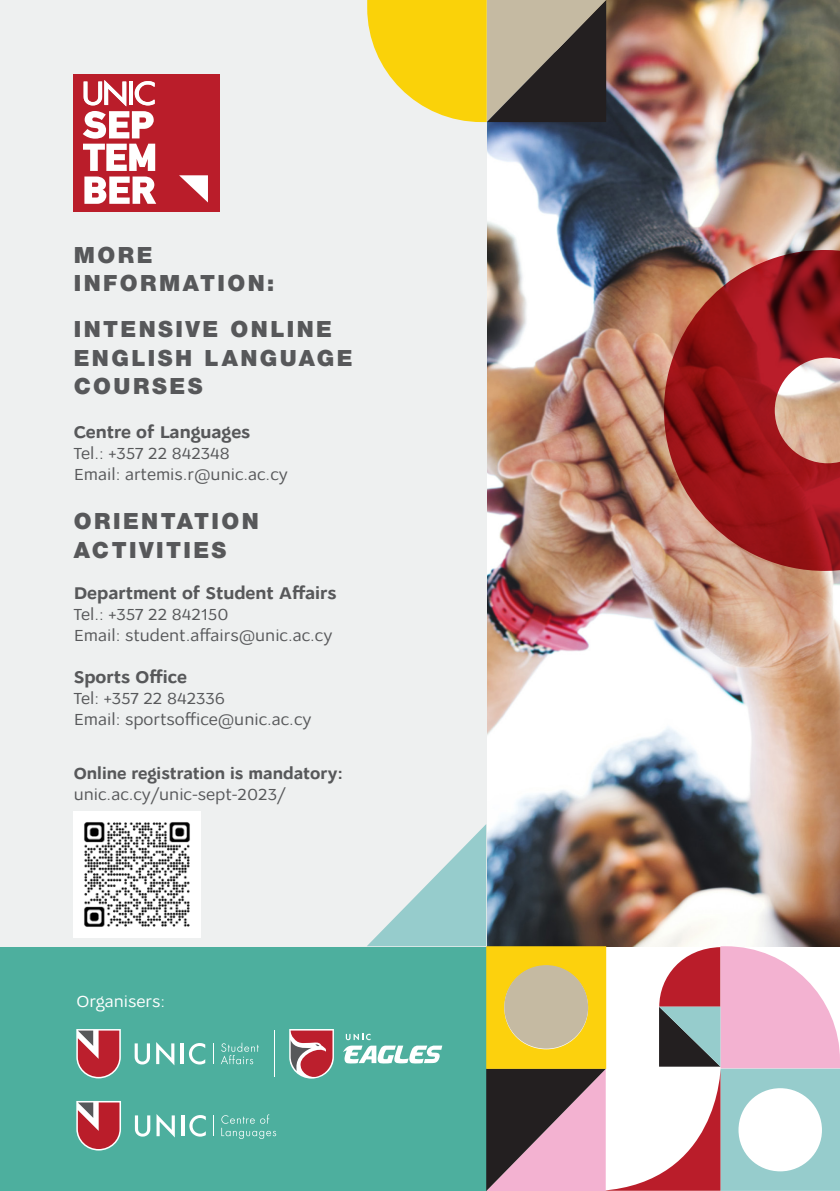
<style>
.page{position:relative;width:840px;height:1191px;background:#fff}
.page>*{position:absolute;margin:0;border:0;box-sizing:border-box;transform-origin:0 0}
.Paragraph_header_1{font:900 24px/28.8px "Helvetica Neue Greek";letter-spacing:.1em;color:#57585a}
.Headings{font:700 18px "Osnova Pro";color:#57585a}
.Text{font:700 18px "Osnova Pro";color:#57585a}
.Text-2{font:17px "Osnova Pro";color:#57585a}
.Text-3{font:700 17px "Osnova Pro";color:#57585a}
.Headings-2{font:17px "Osnova Pro";color:#57585a}
.Text-4{font:17px "Osnova Pro";color:#fff}
</style>
<div class="page">
<div style="left:0;top:946px;width:486px;height:244px;background:#4daf9e"></div>
<img style="left:486px;top:0;width:353px;height:824px">
<div style="left:0;top:0;width:486px;height:946px;background:#eef0f0"></div>
<div style="left:73px;top:74px;width:146px;height:137px;background:#ba1d2a"></div>
<svg style="left:179px;top:175px;width:29px;height:27px"></svg>
<svg style="left:83px;top:80px;width:73px;height:124px"></svg>
<svg style="left:663px;top:250px;width:176px;height:321px;background:#a43d3a"></svg>
<svg style="left:289px;top:1029px;width:45px;height:49px;background:#b96b71"></svg>
<svg style="left:76px;top:1029px;width:45px;height:49px;background:#ba626a"></svg>
<svg style="left:135px;top:1043px;width:15px;height:21px"></svg>
<svg style="left:156px;top:1042px;width:18px;height:23px"></svg>
<hr style="left:180px;top:1043px;width:4px;height:21px;background:#fff">
<svg style="left:189px;top:1043px;width:16px;height:21px"></svg>
<svg style="left:213px;top:1043px;width:1px;height:21px"></svg>
<svg style="left:221px;top:1042px;width:38px;height:22px"></svg>
<hr style="left:274px;top:1030px;width:1px;height:46px;background:#fff">
<svg style="left:343px;top:824px;width:496px;height:367px"></svg>
<svg style="left:367px;top:0;width:239px;height:122px;background:#b7a34c"></svg>
<svg style="left:221px;top:1114px;width:55px;height:25px"></svg>
<svg style="left:213px;top:1115px;width:1px;height:21px"></svg>
<svg style="left:76px;top:1101px;width:45px;height:49px;background:#ba6067"></svg>
<svg style="left:135px;top:1115px;width:15px;height:21px"></svg>
<svg style="left:156px;top:1114px;width:19px;height:23px"></svg>
<hr style="left:181px;top:1115px;width:3px;height:21px;background:#fff">
<svg style="left:189px;top:1115px;width:17px;height:21px"></svg>
<img style="left:73px;top:811px;width:127px;height:126px">
<p class="Paragraph_header_1" style="left:74px;top:240px;width:80px">MORE</p>
<p class="Paragraph_header_1" style="left:74px;top:268px;width:202px">INFORMATION:</p>
<p class="Paragraph_header_1" style="left:74px;top:314px;width:280px">INTENSIVE ONLINE<br>ENGLISH LANGUAGE<br>COURSES</p>
<p class="Headings" style="left:74px;top:421px;width:178px">Centre of Languages</p>
<p class="Headings-2" style="left:74px;top:443px;width:157px">Tel.: +357 22 842348</p>
<p class="Text-2" style="left:74px;top:464px;width:215px">Email: artemis.r@unic.ac.cy</p>
<p class="Paragraph_header_1" style="left:74px;top:506px;width:186px">ORIENTATION</p>
<p class="Paragraph_header_1" style="left:74px;top:535px;width:154px">ACTIVITIES</p>
<p class="Text" style="left:74px;top:582px;width:264px">Department of Student Affairs</p>
<p class="Text-2" style="left:74px;top:604px;width:156px">Tel.: +357 22 842150</p>
<p class="Text-2" style="left:74px;top:625px;width:260px">Email: student.affairs@unic.ac.cy</p>
<p class="Headings" style="left:74px;top:666px;width:114px">Sports Office</p>
<p class="Text-2" style="left:74px;top:688px;width:153px">Tel: +357 22 842336</p>
<p class="Text-2" style="left:74px;top:709px;width:239px">Email: sportsoffice@unic.ac.cy</p>
<p class="Text-3" style="left:74px;top:763px;width:271px">Online registration is mandatory:</p>
<p class="Text-2" style="left:74px;top:784px;width:213px">unic.ac.cy/unic-sept-2023/</p>
<p class="Text-4" style="left:76px;top:991px;width:90px">Organisers:</p>
</div>
